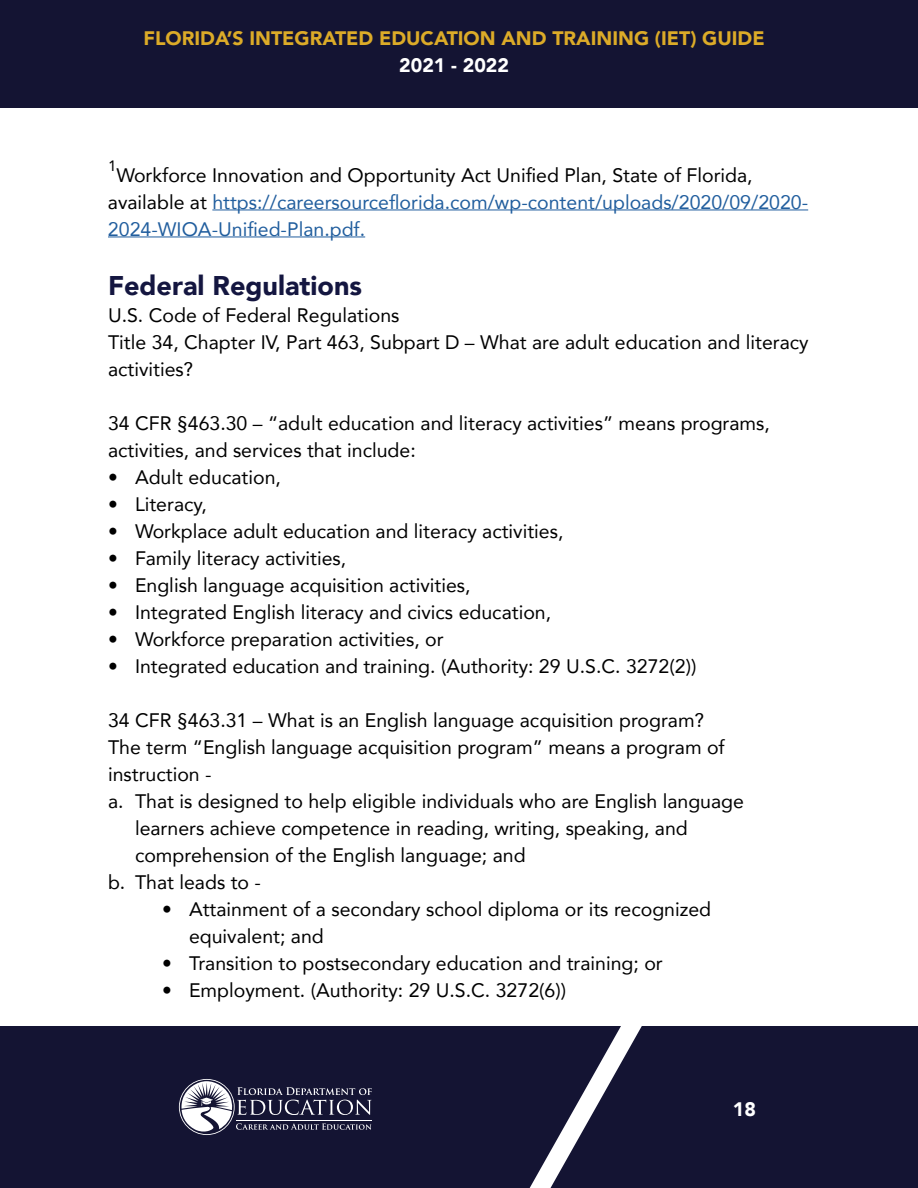
<style>
.page{position:relative;width:918px;height:1188px;background:#fff}
.page>*{position:absolute;margin:0;border:0;box-sizing:border-box;transform-origin:0 0}
.t1{font:900 27px "Avenir";color:#141640}
.t2{font:19.5px/27px "Avenir";color:#000}
.t3{font:19.5px/27px "Avenir";color:#215e9e}
.t4{font:900 19.5px "Avenir";color:#dcab28}
.t5{font:900 19.5px "Avenir";color:#fff}
.t6{font:15px "Avenir";color:#000}
.s1{color:#000}
</style>
<div class="page">
<div style="left:0;top:0;width:918px;height:108px;background:#141433"></div>
<div style="left:0;top:1026px;width:551px;height:162px;background:#141433"></div>
<div style="left:551px;top:1026px;width:367px;height:162px;background:#141433"></div>
<svg style="left:179px;top:1079px;width:193px;height:56px;background:#4f4f67"></svg>
<hr style="left:212px;top:209px;width:596px;height:1px;background:#215e9e">
<hr style="left:108px;top:236px;width:257px;height:1px;background:#215e9e">
<p class="t4" style="left:144px;top:22px;width:623px">FLORIDA’S INTEGRATED EDUCATION AND TRAINING (IET) GUIDE</p>
<p class="t5" style="left:399px;top:49px;width:111px">2021 - 2022</p>
<p class="t6" style="left:108px;top:154px;width:10px">1</p>
<p class="t3" style="left:108px;top:161px;width:702px;text-indent:8px"><span class="s1">Workforce Innovation and Opportunity Act Unified Plan, State of Florida, available at</span> https://careersourceflorida.com/wp-content/uploads/2020/09/2020-<br>2024-WIOA-Unified-Plan.pdf.</p>
<h2 class="t1" style="left:108px;top:262px;width:256px">Federal Regulations</h2>
<p class="t2" style="left:108px;top:301px;width:293px">U.S. Code of Federal Regulations</p>
<p class="t2" style="left:108px;top:328px;width:702px">Title 34, Chapter IV, Part 463, Subpart D – What are adult education and literacy</p>
<p class="t2" style="left:108px;top:355px;width:87px">activities?</p>
<p class="t2" style="left:108px;top:409px;width:663px">34 CFR §463.30 – “adult education and literacy activities” means programs, activities, and services that include:</p>
<p class="t2" style="left:108px;top:463px;width:175px">• Adult education,</p>
<p class="t2" style="left:108px;top:490px;width:100px">• Literacy,</p>
<p class="t2" style="left:108px;top:517px;width:457px">• Workplace adult education and literacy activities,</p>
<p class="t2" style="left:108px;top:544px;width:240px">• Family literacy activities,</p>
<p class="t2" style="left:108px;top:571px;width:364px">• English language acquisition activities,</p>
<p class="t2" style="left:108px;top:598px;width:445px">• Integrated English literacy and civics education,</p>
<p class="t2" style="left:108px;top:625px;width:337px">• Workforce preparation activities, or</p>
<p class="t2" style="left:108px;top:652px;width:590px">• Integrated education and training. (Authority: 29 U.S.C. 3272(2))</p>
<p class="t2" style="left:108px;top:706px;width:618px">34 CFR §463.31 – What is an English language acquisition program?<br>The term “English language acquisition program” means a program of instruction -</p>
<p class="t2" style="left:135px;top:787px;width:611px;text-indent:-27px">a. That is designed to help eligible individuals who are English language learners achieve competence in reading, writing, speaking, and comprehension of the English language; and</p>
<p class="t2" style="left:108px;top:868px;width:155px">b. That leads to -</p>
<p class="t2" style="left:189px;top:895px;width:524px;text-indent:-27px">• Attainment of a secondary school diploma or its recognized equivalent; and</p>
<p class="t2" style="left:162px;top:949px;width:502px">• Transition to postsecondary education and training; or</p>
<p class="t2" style="left:162px;top:976px;width:406px">• Employment. (Authority: 29 U.S.C. 3272(6))</p>
<p class="t5" style="left:733px;top:1093px;width:25px">18</p>
</div>
